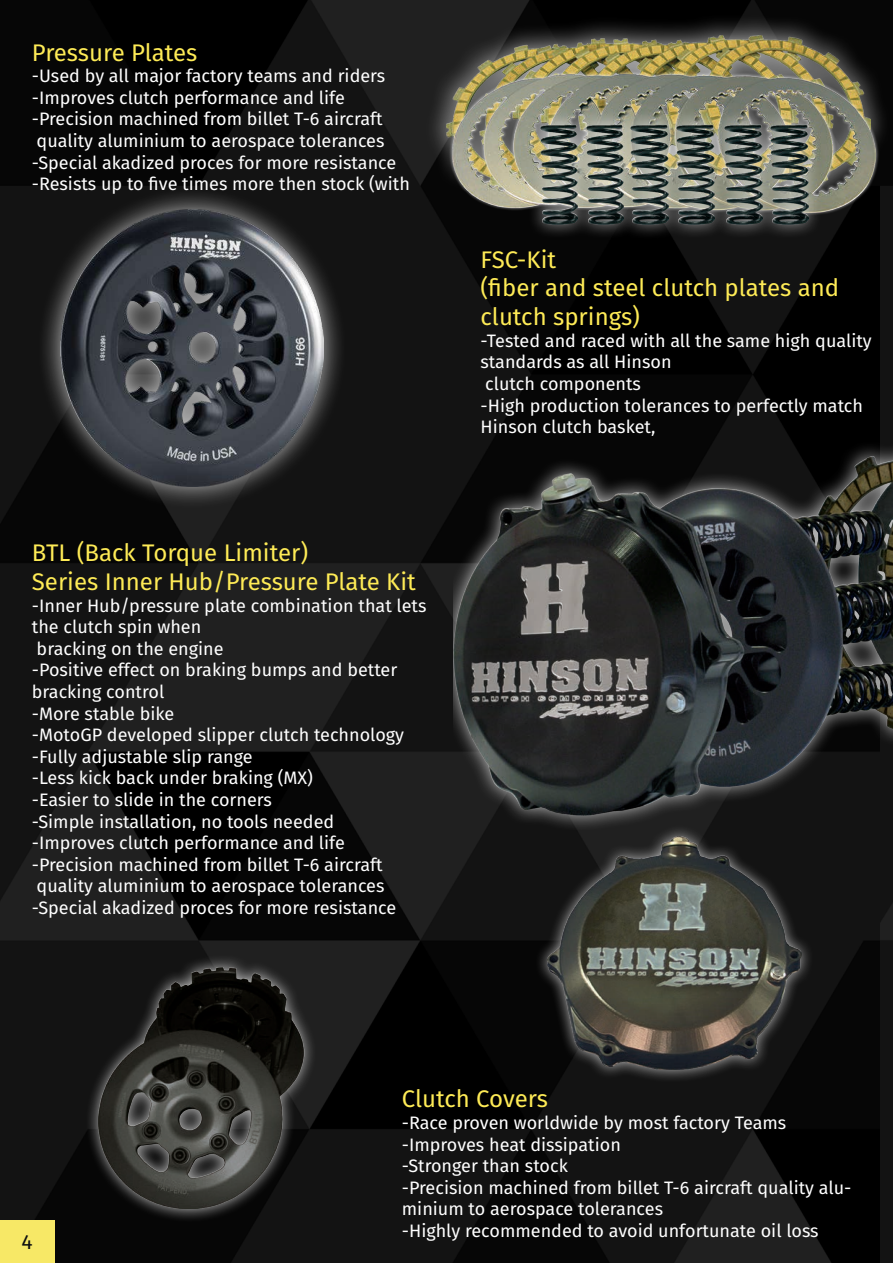
<style>
.page{position:relative;width:893px;height:1263px;background:#fff}
.page>*{position:absolute;margin:0;border:0;box-sizing:border-box;transform-origin:0 0}
.t1{font:24px/28.8px "Fira Sans";color:#feeb56}
.t2{font:20.55px "Fira Sans";color:#0e0f10}
.t3{font:18px/21.6px "Fira Sans";color:#fff}
</style>
<div class="page">
<img style="left:0;top:0;width:880px;height:1263px">
<img style="left:880px;top:0;width:13px;height:1263px">
<div style="left:0;top:1220px;width:54px;height:43px;background:#f7e866"></div>
<div style="left:37px;top:186px;width:310px;height:323px;background:#fff;opacity:.75"></div>
<img style="left:60px;top:210px;width:264px;height:276px">
<div style="left:85px;top:954px;width:232px;height:269px;background:#fff;opacity:.75"></div>
<img style="left:99px;top:967px;width:209px;height:242px">
<img style="left:454px;top:214px;width:439px;height:601px">
<div style="left:534px;top:824px;width:280px;height:259px;background:#fff;opacity:.75"></div>
<img style="left:547px;top:837px;width:254px;height:232px">
<div style="left:424px;top:12px;width:469px;height:202px;background:#fff;opacity:.75"></div>
<img style="left:446px;top:35px;width:424px;height:156px">
<div style="left:449px;top:71px;width:430px;height:144px;background:#fff;opacity:.75"></div>
<img style="left:452px;top:75px;width:424px;height:137px">
<div style="left:616px;top:109px;width:113px;height:130px;background:#fff;opacity:.75"></div>
<img style="left:677px;top:124px;width:33px;height:100px">
<img style="left:638px;top:124px;width:30px;height:100px">
<div style="left:710px;top:109px;width:113px;height:130px;background:#fff;opacity:.75"></div>
<img style="left:771px;top:124px;width:37px;height:100px">
<img style="left:725px;top:124px;width:37px;height:100px">
<div style="left:526px;top:109px;width:112px;height:130px;background:#fff;opacity:.75"></div>
<img style="left:586px;top:124px;width:38px;height:100px">
<img style="left:540px;top:124px;width:38px;height:100px">
<h1 class="t1" style="left:32px;top:37px;width:167px">Pressure Plates</h1>
<p class="t3" style="left:32px;top:65px;width:380px">-Used by all major factory teams and riders -Improves clutch performance and life -Precision machined from billet T-6 aircraft quality aluminium to aerospace tolerances -Special akadized proces for more resistance -Resists up to five times more then stock (with</p>
<h1 class="t1" style="left:32px;top:538px;width:385px">BTL (Back Torque Limiter)<br>Series Inner Hub/Pressure Plate Kit</h1>
<p class="t3" style="left:32px;top:594px;width:396px">-Inner Hub/pressure plate combination that lets the clutch spin when<br>bracking on the engine<br>-Positive effect on braking bumps and better bracking control<br>-More stable bike<br>-MotoGP developed slipper clutch technology -Fully adjustable slip range<br>-Less kick back under braking (MX)<br>-Easier to slide in the corners<br>-Simple installation, no tools needed<br>-Improves clutch performance and life -Precision machined from billet T-6 aircraft quality aluminium to aerospace tolerances -Special akadized proces for more resistance</p>
<h1 class="t1" style="left:480px;top:244px;width:360px">FSC-Kit<br>(fiber and steel clutch plates and clutch springs)</h1>
<p class="t3" style="left:480px;top:329px;width:393px">-Tested and raced with all the same high quality standards as all Hinson<br>clutch components<br>-High production tolerances to perfectly match<br>Hinson clutch basket,</p>
<p class="t2" style="left:21px;top:1226px;width:13px">4</p>
<h1 class="t1" style="left:402px;top:1084px;width:148px">Clutch Covers</h1>
<p class="t3" style="left:402px;top:1111px;width:451px">-Race proven worldwide by most factory Teams -Improves heat dissipation<br>-Stronger than stock<br>-Precision machined from billet T-6 aircraft quality alu&shy;minium to aerospace tolerances<br>-Highly recommended to avoid unfortunate oil loss</p>
</div>
